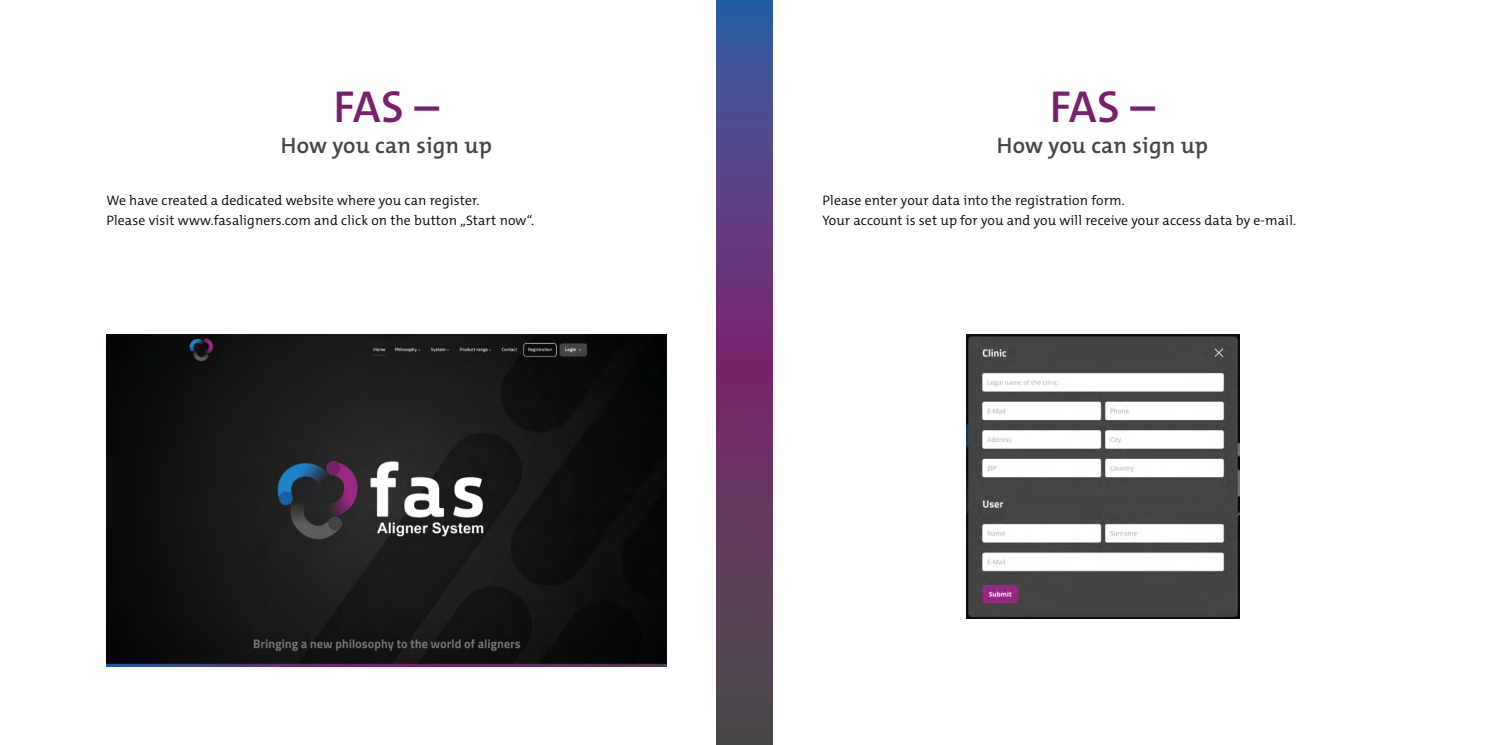
<style>
.page{position:relative;width:1489px;height:745px;background:#fff}
.page>*{position:absolute;margin:0;border:0;box-sizing:border-box;transform-origin:0 0}
.t1{font:600 45px "The Mix C5";letter-spacing:-.02em;color:#77216b}
.t2{font:600 22.5px "The Mix C5";letter-spacing:.01em;color:#444544}
.t3{font:300 13.75px/20px "The Mix C5";letter-spacing:.01em;color:#000}
</style>
<div class="page">
<svg style="left:716px;top:0;width:56px;height:744px;background:#5b3d70"></svg>
<img style="left:966px;top:334px;width:272px;height:283px">
<img style="left:106px;top:334px;width:560px;height:332px">
<h1 class="t1" style="left:333px;top:78px;width:107px">FAS –</h1>
<h2 class="t2" style="left:281px;top:130px;width:213px">How you can sign up</h2>
<h1 class="t1" style="left:1049px;top:78px;width:107px">FAS –</h1>
<h2 class="t2" style="left:996px;top:130px;width:213px">How you can sign up</h2>
<p class="t3" style="left:106px;top:191px;width:429px">We have created a dedicated website where you can register.<br>Please visit www.fasaligners.com and click on the button „Start now“.</p>
<p class="t3" style="left:822px;top:191px;width:475px">Please enter your data into the registration form.<br>Your account is set up for you and you will receive your access data by e-mail.</p>
</div>
